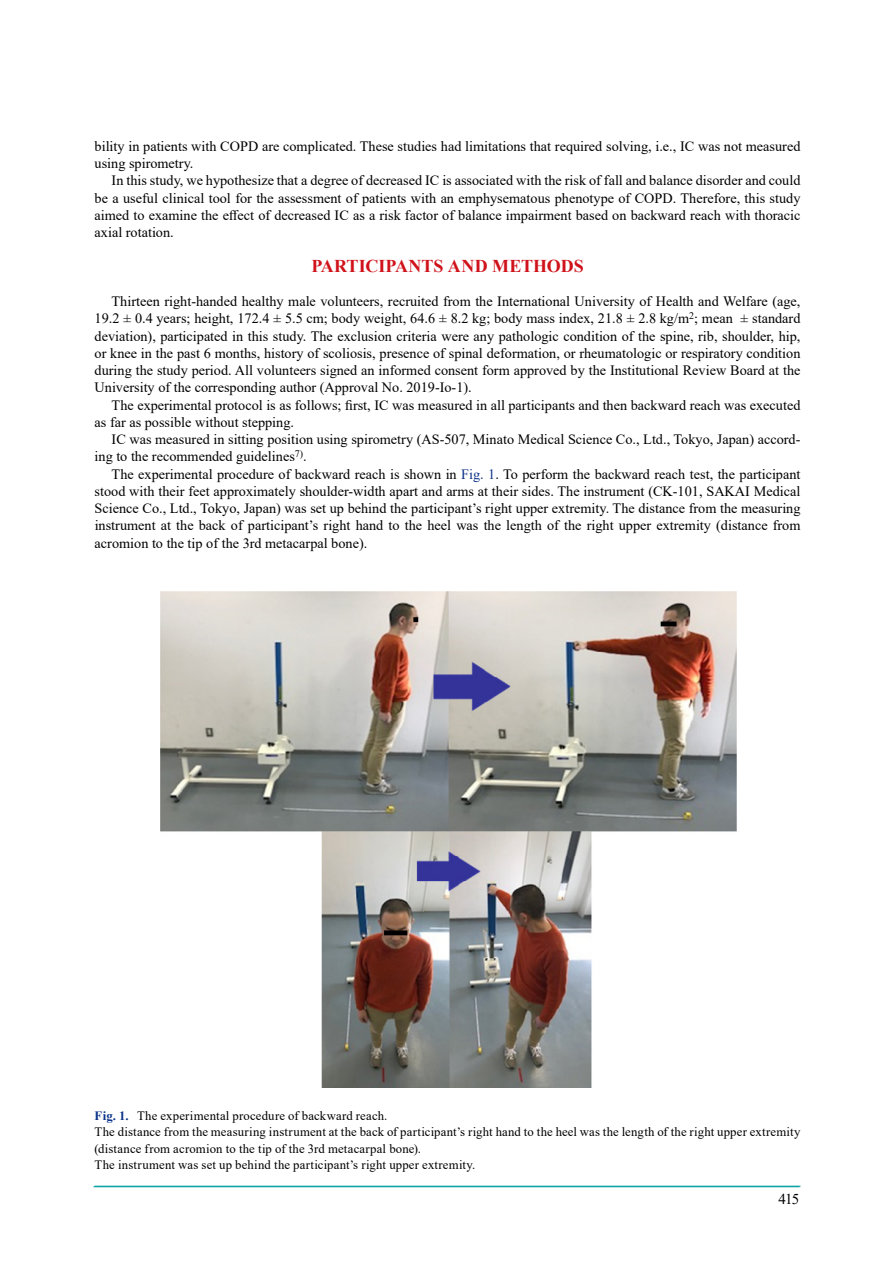
<style>
.page{position:relative;width:893px;height:1263px;background:#fff}
.page>*{position:absolute;margin:0;border:0;box-sizing:border-box;transform-origin:0 0}
.t1{font:700 18px "Times New Roman";color:#d0121b}
.t2{font:15px "Times New Roman";color:#000}
.t3{font:14.25px/17.2px "Times New Roman";color:#000}
.t4{font:12.75px/16.5px "Times New Roman";letter-spacing:.015em;color:#000}
.s1{color:#0c3388}
.s2{font-weight:700;color:#0c3388}
</style>
<div class="page">
<hr style="left:94px;top:1186px;width:705px;height:1px;background:#009fa1">
<hr style="left:95px;top:1186px;width:705px;height:1px;background:#009fa1">
<img style="left:160px;top:591px;width:576px;height:497px">
<p class="t3" style="left:95px;top:137px;width:707px">bility in patients with COPD are complicated. These studies had limitations that required solving, i.e., IC was not measured using spirometry.</p>
<p class="t3" style="left:95px;top:171px;width:707px;text-align:justify;text-indent:17px">In this study, we hypothesize that a degree of decreased IC is associated with the risk of fall and balance disorder and could be a useful clinical tool for the assessment of patients with an emphysematous phenotype of COPD. Therefore, this study aimed to examine the effect of decreased IC as a risk factor of balance impairment based on backward reach with thoracic axial rotation.</p>
<p class="t1" style="left:311px;top:252px;width:274px">PARTICIPANTS AND METHODS</p>
<p class="t3" style="left:95px;top:292px;width:707px;text-align:justify;text-indent:17px">Thirteen right-handed healthy male volunteers, recruited from the International University of Health and Welfare (age, 19.2 ± 0.4 years; height, 172.4 ± 5.5 cm; body weight, 64.6 ± 8.2 kg; body mass index, 21.8 ± 2.8 kg/m<sup>2</sup>; mean ± standard deviation), participated in this study. The exclusion criteria were any pathologic condition of the spine, rib, shoulder, hip, or knee in the past 6 months, history of scoliosis, presence of spinal deformation, or rheumatologic or respiratory condition during the study period. All volunteers signed an informed consent form approved by the Institutional Review Board at the University of the corresponding author (Approval No. 2019-Io-1).</p>
<p class="t3" style="left:95px;top:396px;width:707px;text-indent:17px">The experimental protocol is as follows; first, IC was measured in all participants and then backward reach was executed as far as possible without stepping.</p>
<p class="t3" style="left:95px;top:430px;width:707px;text-indent:17px">IC was measured in sitting position using spirometry (AS-507, Minato Medical Science Co., Ltd., Tokyo, Japan) accord&shy;ing to the recommended guidelines<sup>7)</sup>.</p>
<p class="t3" style="left:95px;top:465px;width:707px;text-align:justify;text-indent:17px">The experimental procedure of backward reach is shown in <span class="s1">Fig. 1</span>. To perform the backward reach test, the participant stood with their feet approximately shoulder-width apart and arms at their sides. The instrument (CK-101, SAKAI Medical Science Co., Ltd., Tokyo, Japan) was set up behind the participant’s right upper extremity. The distance from the measuring instrument at the back of participant’s right hand to the heel was the length of the right upper extremity (distance from acromion to the tip of the 3rd metacarpal bone).</p>
<p class="t4" style="left:95px;top:1107px;width:707px"><span class="s2">Fig. 1.</span> The experimental procedure of backward reach.<br>The distance from the measuring instrument at the back of participant’s right hand to the heel was the length of the right upper extremity (distance from acromion to the tip of the 3rd metacarpal bone).<br>The instrument was set up behind the participant’s right upper extremity.</p>
<p class="t2" style="left:778px;top:1188px;width:22px">415</p>
</div>
